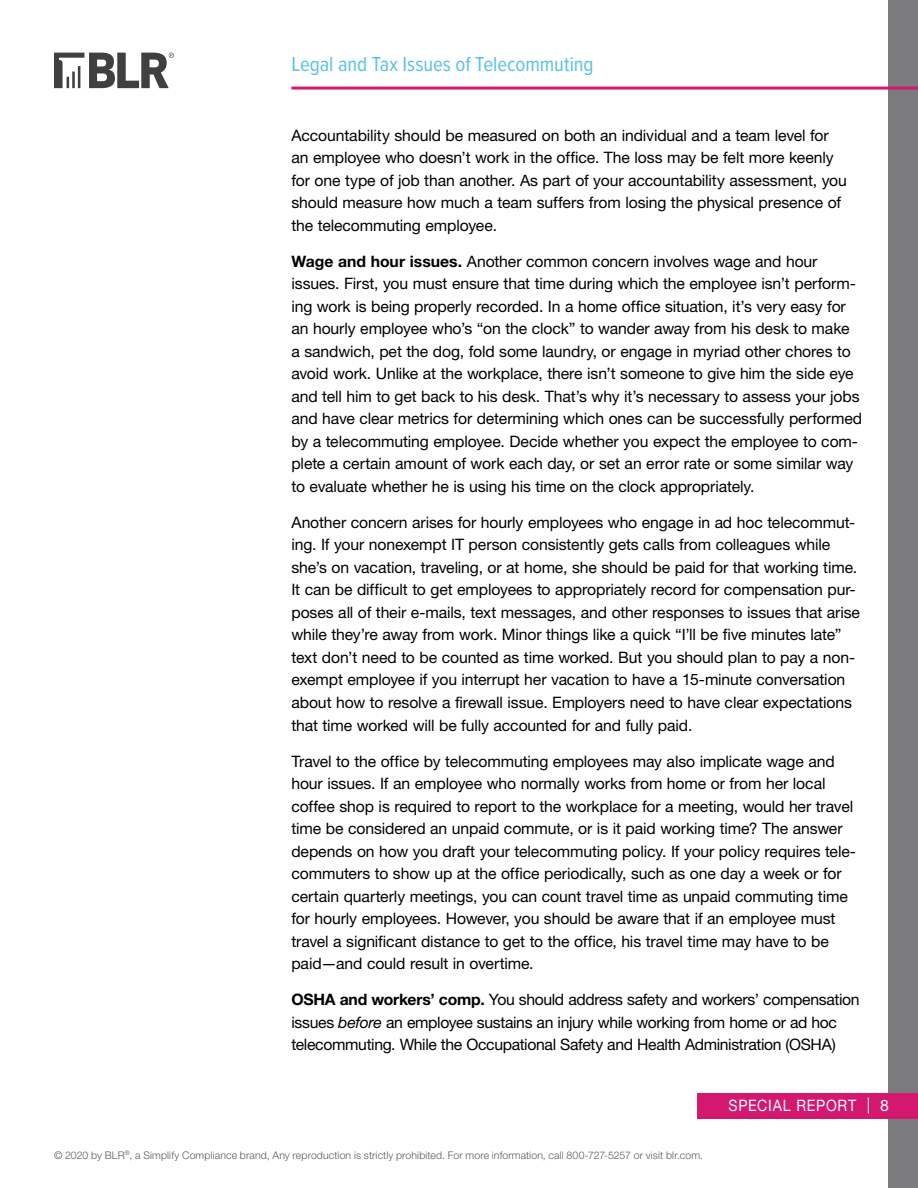
<style>
.page{position:relative;width:918px;height:1188px;background:#fff}
.page>*{position:absolute;margin:0;border:0;box-sizing:border-box;transform-origin:0 0}
.t1{font:21px "Proxima Nova Cond";letter-spacing:-.005em;color:#57c1e9}
.t2{font:15.75px/22.5px "Helvetica Neue LT Std";letter-spacing:-.01em;color:#000}
.t3{font:15.75px "Helvetica Neue LT Std";letter-spacing:.055em;color:#fff;scale:.9 1}
.t4{font:300 10.5px "Helvetica Neue LT Std";letter-spacing:.01em;color:#58595b}
.s1{font-weight:700}
.s2{font-style:italic}
</style>
<div class="page">
<div style="left:889px;top:0;width:29px;height:1188px;background:#7b7b7e"></div>
<div style="left:698px;top:1093px;width:220px;height:25px;background:#d41870"></div>
<hr style="left:291px;top:87px;width:627px;height:3px;background:#d41870">
<svg style="left:54px;top:53px;width:120px;height:35px"></svg>
<h1 class="t1" style="left:291px;top:48px;width:304px">Legal and Tax Issues of Telecommuting</h1>
<p class="t2" style="left:291px;top:124px;width:557px">Accountability should be measured on both an individual and a team level for an employee who doesn’t work in the office. The loss may be felt more keenly for one type of job than another. As part of your accountability assessment, you should measure how much a team suffers from losing the physical presence of the telecommuting employee.</p>
<p class="t2" style="left:291px;top:250px;width:572px"><span class="s1">Wage and hour issues.</span> Another common concern involves wage and hour issues. First, you must ensure that time during which the employee isn’t perform&shy;ing work is being properly recorded. In a home office situation, it’s very easy for an hourly employee who’s “on the clock” to wander away from his desk to make<br>a sandwich, pet the dog, fold some laundry, or engage in myriad other chores to avoid work. Unlike at the workplace, there isn’t someone to give him the side eye and tell him to get back to his desk. That’s why it’s necessary to assess your jobs and have clear metrics for determining which ones can be successfully performed by a telecommuting employee. Decide whether you expect the employee to com&shy;plete a certain amount of work each day, or set an error rate or some similar way to evaluate whether he is using his time on the clock appropriately.</p>
<p class="t2" style="left:291px;top:511px;width:570px">Another concern arises for hourly employees who engage in ad hoc telecommut&shy;ing. If your nonexempt IT person consistently gets calls from colleagues while she’s on vacation, traveling, or at home, she should be paid for that working time.<br>It can be difficult to get employees to appropriately record for compensation pur&shy;poses all of their e-mails, text messages, and other responses to issues that arise while they’re away from work. Minor things like a quick “I’ll be five minutes late” text don’t need to be counted as time worked. But you should plan to pay a non&shy;exempt employee if you interrupt her vacation to have a 15-minute conversation about how to resolve a firewall issue. Employers need to have clear expectations that time worked will be fully accounted for and fully paid.</p>
<p class="t2" style="left:291px;top:749px;width:566px">Travel to the office by telecommuting employees may also implicate wage and hour issues. If an employee who normally works from home or from her local coffee shop is required to report to the workplace for a meeting, would her travel time be considered an unpaid commute, or is it paid working time? The answer depends on how you draft your telecommuting policy. If your policy requires tele&shy;commuters to show up at the office periodically, such as one day a week or for certain quarterly meetings, you can count travel time as unpaid commuting time for hourly employees. However, you should be aware that if an employee must travel a significant distance to get to the office, his travel time may have to be paid—and could result in overtime.</p>
<p class="t2" style="left:291px;top:988px;width:570px"><span class="s1">OSHA and workers’ comp.</span> You should address safety and workers’ compensation issues <span class="s2">before</span> an employee sustains an injury while working from home or ad hoc telecommuting. While the Occupational Safety and Health Administration (OSHA)</p>
<p class="t4" style="left:54px;top:1148px;width:651px">© 2020 by BLR<sup>®</sup>, a Simplify Compliance brand, Any reproduction is strictly prohibited. For more information, call 800-727-5257 or visit blr.com.</p>
<p class="t3" style="left:728px;top:1096px;width:180px">SPECIAL REPORT | 8</p>
</div>
